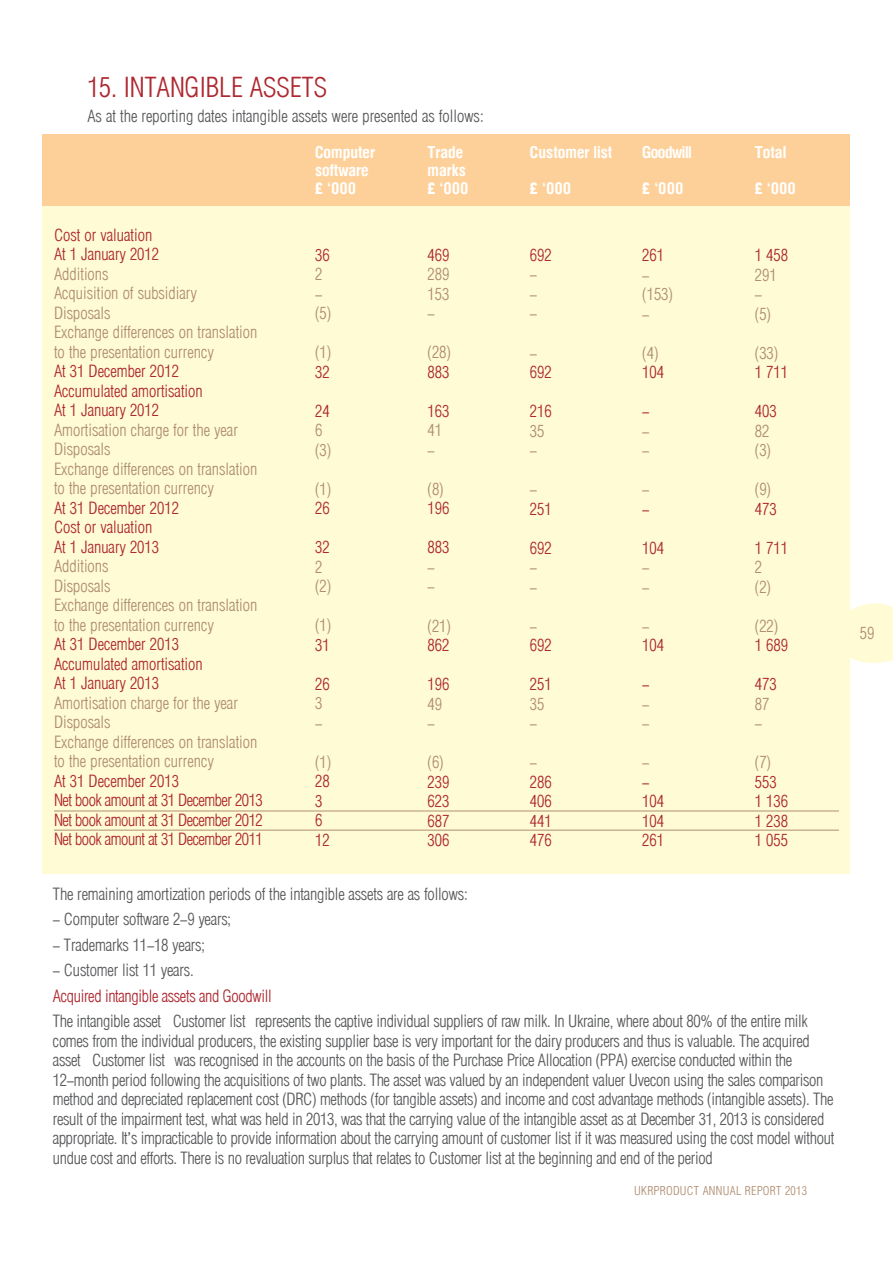
<style>
.page{position:relative;width:893px;height:1263px;background:#fff}
.page>*{position:absolute;margin:0;border:0;box-sizing:border-box;transform-origin:0 0}
.t1{font:300 27px "Helios Cond";color:#ae2830}
.t2{font:300 16.5px/19.5px "Helios Cond";letter-spacing:-.02em;color:#58595b}
.t3{font:300 16.5px/19.5px "Helios Cond";color:#b08d71}
.t4{font:300 16.5px/19.5px "Helios Cond";color:#ae2830}
.t5{font:300 16.5px/19.5px "Helios Cond";letter-spacing:-.03em;color:#ae2830}
.t6{font:700 16.5px/18px "Helios Cond";color:#fff}
.t7{font:300 16.5px "Helios Cond";color:#58595b}
.t8{font:300 16.5px "Helios Cond";letter-spacing:-.02em;color:#ae2830}
.t9{font:700 16.5px/36px "Helios Cond";letter-spacing:-.03em;color:#fff}
.t10{font:300 12px "Helios Cond";letter-spacing:.025em;color:#b08d71}
.s1{font-family:"PF Din Text Cond Pro"}
.s2{font-family:"PF Din Text Cond Pro";font-weight:400}
</style>
<div class="page">
<svg style="left:850px;top:603px;width:43px;height:60px;background:#fffcd7"></svg>
<div style="left:43px;top:134px;width:807px;height:739px;background:#fffcd5"></div>
<div style="left:43px;top:134px;width:807px;height:72px;background:#fed099"></div>
<hr style="left:54px;top:811px;width:785px;height:1px;background:#b08d71">
<hr style="left:54px;top:830px;width:785px;height:1px;background:#b08d71">
<h1 class="t1" style="left:87px;top:74px;width:241px">15. INTANGIBLE ASSETS</h1>
<p class="t7" style="left:87px;top:108px;width:398px">As at the reporting dates intangible assets were presented as follows:</p>
<p class="t4" style="left:54px;top:226px;width:107px">Cost or valuation<br>At 1 January 2012</p>
<p class="t3" style="left:54px;top:265px;width:205px">Additions<br>Acquisition of subsidiary<br>Disposals<br>Exchange differences on translation to the presentation currency</p>
<p class="t4" style="left:54px;top:362px;width:150px">At 31 December 2012<br>Accumulated amortisation<br>At 1 January 2012</p>
<p class="t3" style="left:54px;top:421px;width:205px">Amortisation charge for the year<br>Disposals<br>Exchange differences on translation to the presentation currency</p>
<p class="t4" style="left:54px;top:499px;width:127px">At 31 December 2012<br>Cost or valuation<br>At 1 January 2013</p>
<p class="t3" style="left:54px;top:557px;width:205px">Additions<br>Disposals<br>Exchange differences on translation to the presentation currency</p>
<p class="t4" style="left:54px;top:635px;width:150px">At 31 December 2013<br>Accumulated amortisation<br>At 1 January 2013</p>
<p class="t3" style="left:54px;top:694px;width:205px">Amortisation charge for the year<br>Disposals<br>Exchange differences on translation to the presentation currency</p>
<p class="t5" style="left:54px;top:772px;width:210px">At 31 December 2013<br>Net book amount at 31 December 2013<br>Net book amount at 31 December 2012<br>Net book amount at 31 December 2011</p>
<p class="t6" style="left:315px;top:143px;width:61px">Computer software <span class="s1">£</span> ‘000</p>
<p class="t6" style="left:427px;top:143px;width:43px">Trade marks <span class="s1">£</span> ‘000</p>
<p class="t6" style="left:530px;top:134px;width:84px;line-height:36px">Customer list <span class="s1">£</span> ‘000</p>
<p class="t9" style="left:642px;top:134px;width:51px">Goodwill <span class="s1">£</span> ‘000</p>
<p class="t6" style="left:755px;top:134px;width:43px;line-height:36px">Total <span class="s1">£</span> ‘000</p>
<p class="t4" style="left:315px;top:246px;width:16px">36</p>
<p class="t3" style="left:315px;top:265px;width:18px">2 - (5)</p>
<p class="t3" style="left:315px;top:343px;width:18px">(1)</p>
<p class="t4" style="left:315px;top:363px;width:16px">32</p>
<p class="t4" style="left:315px;top:402px;width:16px">24</p>
<p class="t3" style="left:315px;top:421px;width:18px">6 (3)</p>
<p class="t3" style="left:315px;top:480px;width:18px">(1)</p>
<p class="t4" style="left:315px;top:499px;width:16px">26</p>
<p class="t4" style="left:315px;top:538px;width:16px">32</p>
<p class="t3" style="left:315px;top:558px;width:18px">2 (2)</p>
<p class="t3" style="left:315px;top:616px;width:18px">(1)</p>
<p class="t4" style="left:315px;top:636px;width:16px">31</p>
<p class="t4" style="left:315px;top:675px;width:16px">26</p>
<p class="t3" style="left:315px;top:694px;width:9px">3 -</p>
<p class="t3" style="left:315px;top:753px;width:18px">(1)</p>
<p class="t4" style="left:315px;top:772px;width:16px">28<br>3<br>6<br>12</p>
<p class="t4" style="left:427px;top:246px;width:23px">469</p>
<p class="t3" style="left:427px;top:265px;width:23px;text-align:justify">289<br>153 -</p>
<p class="t3" style="left:427px;top:343px;width:25px">(28)</p>
<p class="t4" style="left:427px;top:363px;width:23px">883</p>
<p class="t4" style="left:427px;top:402px;width:23px">163</p>
<p class="t3" style="left:427px;top:421px;width:16px">41 -</p>
<p class="t3" style="left:427px;top:480px;width:18px">(8)</p>
<p class="t4" style="left:427px;top:499px;width:23px">196</p>
<p class="t4" style="left:427px;top:538px;width:23px">883</p>
<p class="t3" style="left:427px;top:558px;width:9px">- -</p>
<p class="t3" style="left:427px;top:616px;width:25px">(21)</p>
<p class="t4" style="left:427px;top:636px;width:23px">862</p>
<p class="t4" style="left:427px;top:675px;width:23px">196</p>
<p class="t3" style="left:427px;top:694px;width:16px">49 -</p>
<p class="t3" style="left:427px;top:753px;width:18px">(6)</p>
<p class="t4" style="left:427px;top:772px;width:23px;text-align:justify">239<br>623<br>687<br>306</p>
<p class="t4" style="left:530px;top:246px;width:23px">692</p>
<p class="t3" style="left:530px;top:265px;width:9px;text-align:justify">- - -</p>
<p class="t3" style="left:530px;top:343px;width:9px">-</p>
<p class="t4" style="left:530px;top:363px;width:23px">692</p>
<p class="t4" style="left:530px;top:402px;width:23px">216</p>
<p class="t3" style="left:530px;top:421px;width:16px">35 -</p>
<p class="t3" style="left:530px;top:480px;width:9px">-</p>
<p class="t4" style="left:530px;top:499px;width:23px">251</p>
<p class="t4" style="left:530px;top:538px;width:23px">692</p>
<p class="t3" style="left:530px;top:558px;width:9px">- -</p>
<p class="t3" style="left:530px;top:616px;width:9px">-</p>
<p class="t4" style="left:530px;top:636px;width:23px">692</p>
<p class="t4" style="left:530px;top:675px;width:23px">251</p>
<p class="t3" style="left:530px;top:694px;width:16px">35 -</p>
<p class="t3" style="left:530px;top:753px;width:9px">-</p>
<p class="t4" style="left:530px;top:772px;width:23px;text-align:justify">286<br>406<br>441<br>476</p>
<p class="t4" style="left:642px;top:246px;width:23px">261</p>
<p class="t3" style="left:642px;top:265px;width:32px">- (153) -</p>
<p class="t3" style="left:642px;top:344px;width:18px">(4)</p>
<p class="t4" style="left:642px;top:363px;width:23px">104</p>
<p class="t4" style="left:642px;top:402px;width:9px">-</p>
<p class="t3" style="left:642px;top:422px;width:9px">- -</p>
<p class="t3" style="left:642px;top:480px;width:9px">-</p>
<p class="t4" style="left:642px;top:500px;width:9px">-</p>
<p class="t4" style="left:642px;top:539px;width:23px">104</p>
<p class="t3" style="left:642px;top:558px;width:9px">- -</p>
<p class="t3" style="left:642px;top:617px;width:9px">-</p>
<p class="t4" style="left:642px;top:636px;width:23px">104</p>
<p class="t4" style="left:642px;top:675px;width:9px">-</p>
<p class="t3" style="left:642px;top:695px;width:9px">- -</p>
<p class="t3" style="left:642px;top:753px;width:9px">-</p>
<p class="t4" style="left:642px;top:773px;width:23px">-<br>104<br>104<br>261</p>
<p class="t4" style="left:755px;top:246px;width:35px">1 458</p>
<p class="t3" style="left:755px;top:266px;width:23px">291 - (5)</p>
<p class="t3" style="left:755px;top:344px;width:25px">(33)</p>
<p class="t4" style="left:755px;top:363px;width:35px">1 711</p>
<p class="t4" style="left:755px;top:402px;width:23px">403</p>
<p class="t3" style="left:755px;top:422px;width:18px">82 (3)</p>
<p class="t3" style="left:755px;top:480px;width:18px">(9)</p>
<p class="t4" style="left:755px;top:500px;width:23px">473</p>
<p class="t4" style="left:755px;top:539px;width:35px">1 711</p>
<p class="t3" style="left:755px;top:558px;width:18px">2 (2)</p>
<p class="t3" style="left:755px;top:617px;width:25px">(22)</p>
<p class="t4" style="left:755px;top:636px;width:35px">1 689</p>
<p class="t4" style="left:755px;top:675px;width:23px">473</p>
<p class="t3" style="left:755px;top:695px;width:16px">87 -</p>
<p class="t3" style="left:755px;top:753px;width:18px">(7)</p>
<p class="t4" style="left:755px;top:773px;width:35px">553<br>1 136<br>1 238<br>1 055</p>
<p class="t2" style="left:53px;top:884px;width:416px">The remaining amortization periods of the intangible assets are as follows:</p>
<p class="t2" style="left:53px;top:910px;width:180px">- Computer software 2-9 years;</p>
<p class="t2" style="left:53px;top:935px;width:154px">- Trademarks 11-18 years;</p>
<p class="t2" style="left:53px;top:961px;width:142px">- Customer list 11 years.</p>
<p class="t8" style="left:53px;top:987px;width:220px">Acquired intangible assets and Goodwill</p>
<p class="t2" style="left:53px;top:1012px;width:783px">The intangible asset “Customer list” represents the captive individual suppliers of raw milk. In Ukraine, where about 80% of the entire milk comes from the individual producers, the existing supplier base is very important for the dairy producers and thus is valuable. The acquired asset “Customer list” was recognised in the accounts on the basis of the Purchase Price Allocation (PPA) exercise conducted within the 12-month period following the acquisitions of two plants. The asset was valued by an independent valuer Uvecon using the sales comparison method and depreciated replacement cost (DRC) methods (for tangible assets) and income and cost advantage methods (intangible assets). The result of the impairment test, what was held in 2013, was that the carrying value of the intangible asset as at December 31, 2013 is considered appropriate. It<span class="s2">’</span>s impracticable to provide information about the carrying amount of customer list if it was measured using the cost model without undue cost and efforts. There is no revaluation surplus that relates to Customer list at the beginning and end of the period</p>
<p class="t10" style="left:634px;top:1185px;width:174px">ukrproduct annual report 2013</p>
<p class="t3" style="left:860px;top:624px;width:16px">59</p>
</div>
